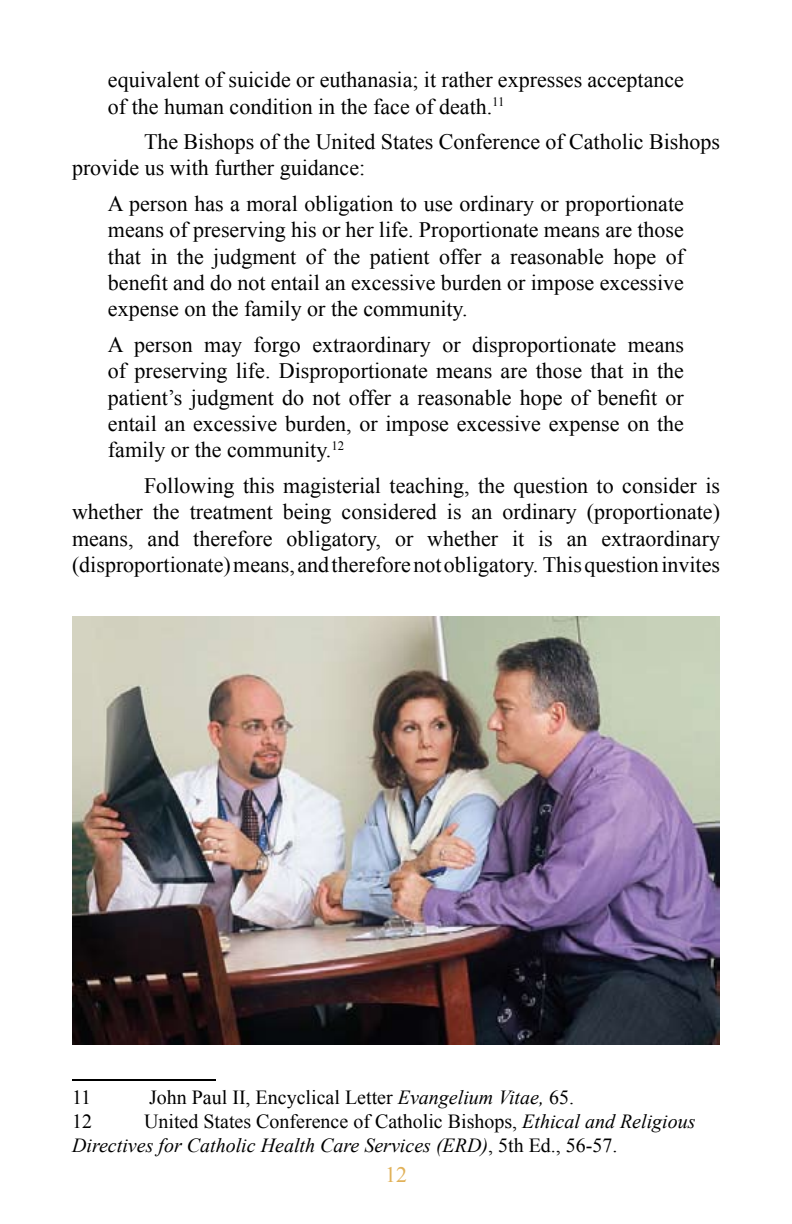
<style>
.page{position:relative;width:792px;height:1224px;background:#fff}
.page>*{position:absolute;margin:0;border:0;box-sizing:border-box;transform-origin:0 0}
.t1{font:22px/26.4px "Times New Roman";color:#000;text-align:justify}
.t2{font:22px "Times New Roman";color:#e1b158}
.t3{font:italic 20px/24px "Times New Roman";color:#000}
.t4{font:20px "Times New Roman";color:#000}
.s1{font-style:italic}
.s2{font-style:normal}
</style>
<div class="page">
<hr style="left:72px;top:1079px;width:144px;height:2px;background:#000">
<img style="left:72px;top:616px;width:648px;height:429px">
<p class="t1" style="left:108px;top:66px;width:578px">equivalent of suicide or euthanasia; it rather expresses acceptance of the human condition in the face of death.<sup>11</sup></p>
<p class="t1" style="left:72px;top:128px;width:649px;text-indent:72px">The Bishops of the United States Conference of Catholic Bishops provide us with further guidance:</p>
<p class="t1" style="left:108px;top:190px;width:578px">A person has a moral obligation to use ordinary or proportionate means of preserving his or her life. Proportionate means are those that in the judgment of the patient offer a reasonable hope of benefit and do not entail an excessive burden or impose excessive expense on the family or the community.</p>
<p class="t1" style="left:108px;top:331px;width:578px">A person may forgo extraordinary or disproportionate means of preserving life. Disproportionate means are those that in the patient’s judgment do not offer a reasonable hope of benefit or entail an excessive burden, or impose excessive expense on the family or the community.<sup>12</sup></p>
<p class="t1" style="left:72px;top:472px;width:650px;text-indent:72px">Following this magisterial teaching, the question to consider is whether the treatment being considered is an ordinary (proportionate) means, and therefore obligatory, or whether it is an extraordinary (disproportionate) means, and therefore not obligatory. This question invites</p>
<p class="t4" style="left:72px;top:1084px;width:21px">11</p>
<p class="t4" style="left:149px;top:1084px;width:427px">John Paul II, Encyclical Letter <span class="s1">Evangelium Vitae,</span> 65.</p>
<p class="t4" style="left:72px;top:1108px;width:21px">12</p>
<p class="t3" style="left:72px;top:1109px;width:625px;text-indent:72px"><span class="s2">United States Conference of Catholic Bishops,</span> Ethical and Religious<br>Directives for Catholic Health Care Services (ERD)<span class="s2">, 5th Ed., 56-57.</span></p>
<p class="t2" style="left:385px;top:1160px;width:23px">12</p>
</div>
